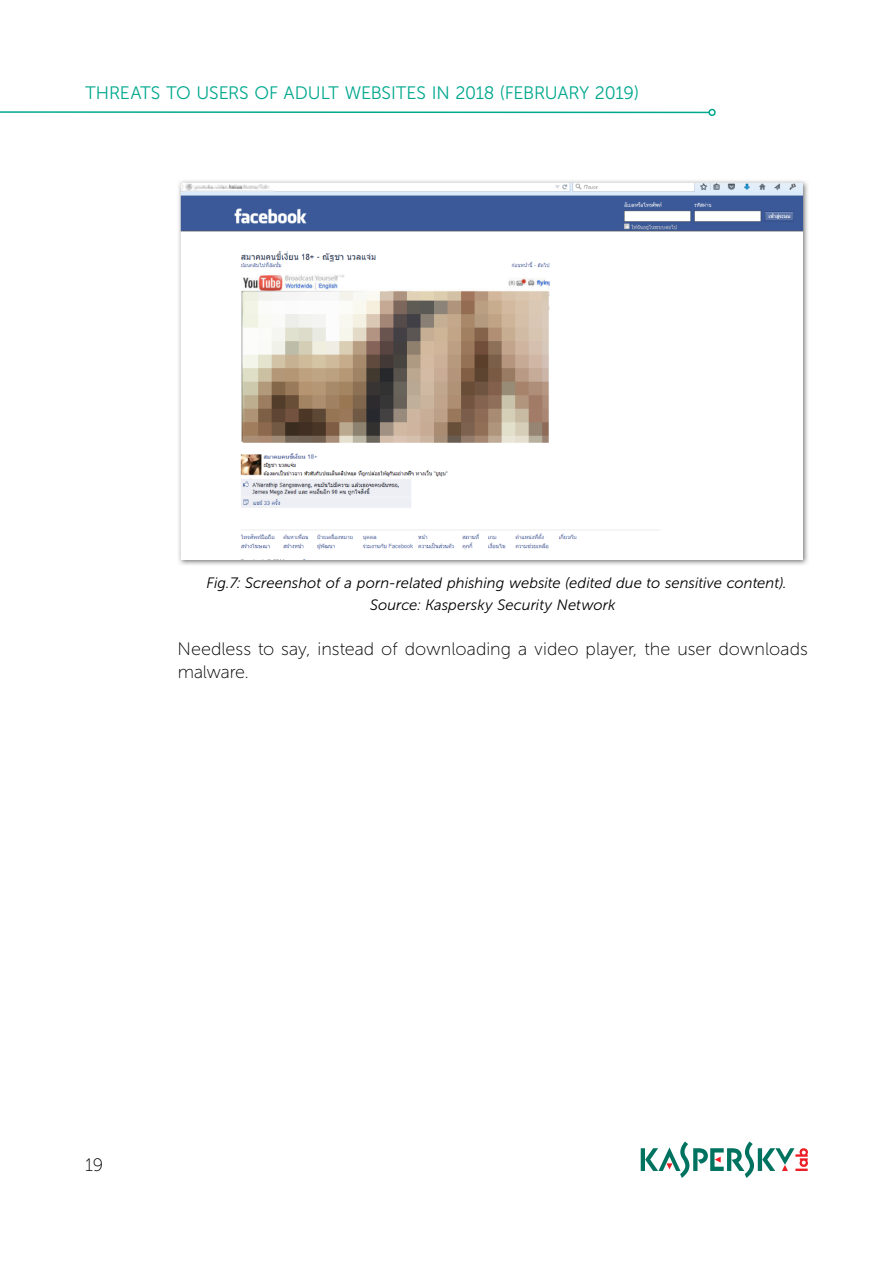
<style>
.page{position:relative;width:893px;height:1263px;background:#fff}
.page>*{position:absolute;margin:0;border:0;box-sizing:border-box;transform-origin:0 0}
.t1{font:18px/22.5px "Museo Sans Cyrl 100";color:#000}
.t2{font:18px "Museo Sans Cyrl 300";letter-spacing:-.005em;color:#00a88e}
.t3{font:italic 15px/22.5px "Museo Sans Cyrl 300";color:#000;text-align:center}
</style>
<div class="page">
<svg style="left:641px;top:1141px;width:167px;height:37px"></svg>
<hr style="left:0;top:111px;width:709px;height:2px;background:#00a88e">
<div style="left:708px;top:109px;width:8px;height:7px;border:2px solid #00a88e;border-radius:50%"></div>
<img style="left:178px;top:180px;width:630px;height:385px">
<p class="t2" style="left:85px;top:83px;width:555px">THREATS TO USERS OF ADULT WEBSITES IN 2018 (FEBRUARY 2019)</p>
<p class="t3" style="left:207px;top:571px;width:581px">Fig.7: Screenshot of a porn-related phishing website (edited due to sensitive content).<br>Source: Kaspersky Security Network</p>
<p class="t1" style="left:178px;top:638px;width:632px">Needless to say, instead of downloading a video player, the user downloads malware.</p>
<p class="t1" style="left:85px;top:1154px;width:20px">19</p>
</div>
